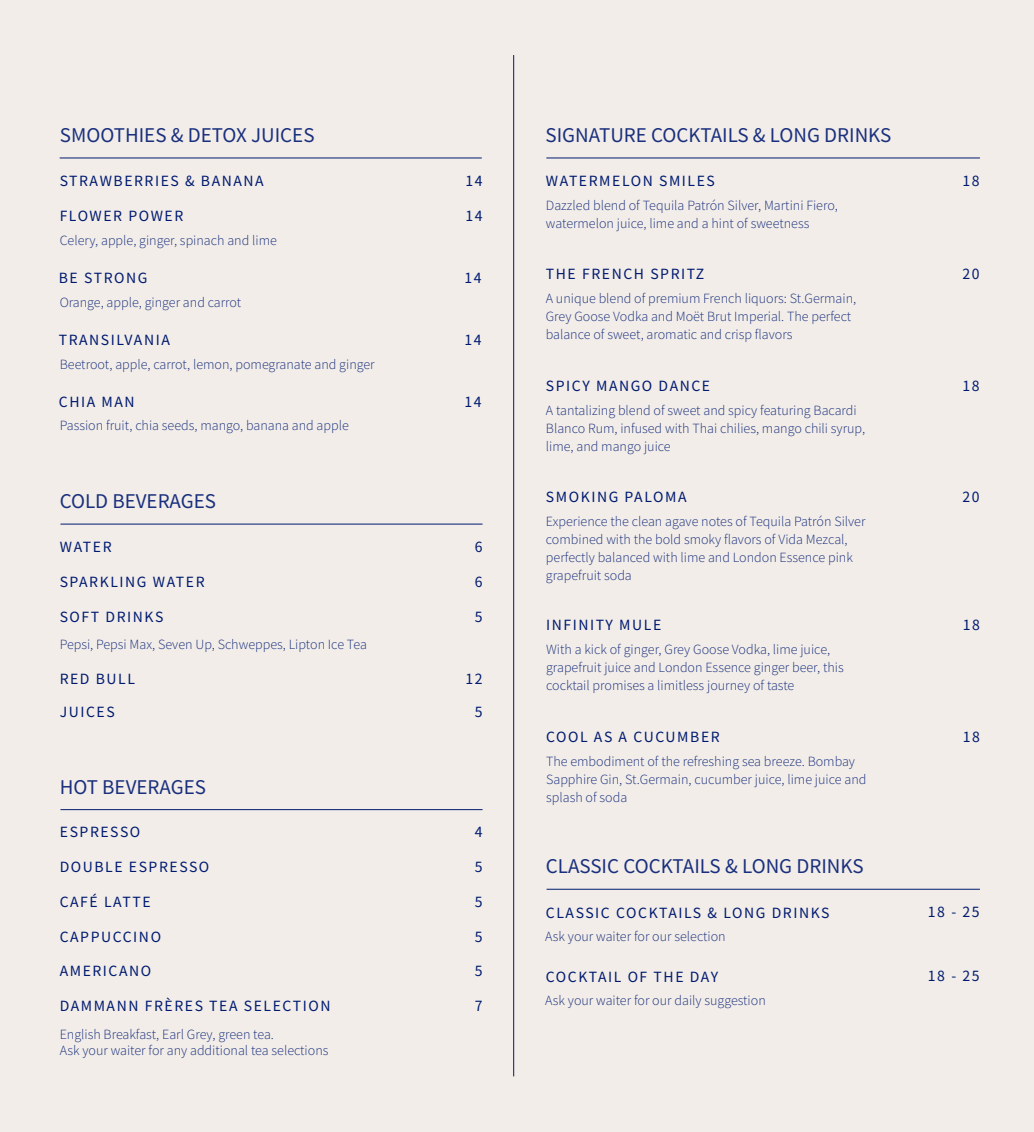
<style>
.page{position:relative;width:1034px;height:1132px;background:#fff}
.page>*{position:absolute;margin:0;border:0;box-sizing:border-box;transform-origin:0 0}
.t1{font:21px "Source Sans Pro";color:#1a307e}
.t2{font:15.6px "Source Sans Pro";letter-spacing:.1em;color:#001a70}
.t3{font:300 13.95px/18px "Source Sans Pro";color:#1a307e}
</style>
<div class="page">
<div style="left:0;top:0;width:1033px;height:1131px;background:#f2ede8"></div>
<hr style="left:513px;top:55px;width:1px;height:1020px;background:#001a70">
<hr style="left:60px;top:523px;width:422px;height:1px;background:#001a70">
<hr style="left:60px;top:158px;width:421px;height:1px;background:#001a70">
<hr style="left:60px;top:809px;width:422px;height:1px;background:#001a70">
<hr style="left:546px;top:158px;width:433px;height:1px;background:#001a70">
<hr style="left:546px;top:888px;width:433px;height:1px;background:#001a70">
<p class="t1" style="left:60px;top:122px;width:256px">SMOOTHIES &amp; DETOX JUICES</p>
<p class="t2" style="left:60px;top:171px;width:205px">STRAWBERRIES &amp; BANANA</p>
<p class="t2" style="left:465px;top:171px;width:19px">14</p>
<p class="t2" style="left:60px;top:206px;width:125px">FLOWER POWER</p>
<p class="t2" style="left:465px;top:206px;width:19px">14</p>
<p class="t3" style="left:60px;top:231px;width:219px">Celery, apple, ginger, spinach and lime</p>
<p class="t2" style="left:59px;top:267px;width:90px">BE STRONG</p>
<p class="t2" style="left:464px;top:267px;width:19px">14</p>
<p class="t3" style="left:60px;top:293px;width:183px">Orange, apple, ginger and carrot</p>
<p class="t2" style="left:59px;top:330px;width:112px">TRANSILVANIA</p>
<p class="t2" style="left:464px;top:330px;width:19px">14</p>
<p class="t3" style="left:60px;top:355px;width:316px">Beetroot, apple, carrot, lemon, pomegranate and ginger</p>
<p class="t2" style="left:59px;top:391px;width:77px">CHIA MAN</p>
<p class="t2" style="left:464px;top:391px;width:19px">14</p>
<p class="t3" style="left:60px;top:416px;width:290px">Passion fruit, chia seeds, mango, banana and apple</p>
<p class="t1" style="left:60px;top:487px;width:158px">COLD BEVERAGES</p>
<p class="t2" style="left:60px;top:536px;width:53px">WATER</p>
<p class="t2" style="left:474px;top:536px;width:9px">6</p>
<p class="t2" style="left:60px;top:571px;width:146px">SPARKLING WATER</p>
<p class="t2" style="left:60px;top:606px;width:105px">SOFT DRINKS</p>
<p class="t3" style="left:60px;top:635px;width:309px">Pepsi, Pepsi Max, Seven Up, Schweppes, Lipton Ice Tea</p>
<p class="t2" style="left:60px;top:668px;width:77px">RED BULL</p>
<p class="t2" style="left:60px;top:702px;width:57px">JUICES</p>
<p class="t2" style="left:474px;top:571px;width:9px">6</p>
<p class="t2" style="left:474px;top:606px;width:9px">5</p>
<p class="t2" style="left:465px;top:668px;width:19px">12</p>
<p class="t2" style="left:474px;top:702px;width:9px">5</p>
<p class="t1" style="left:60px;top:773px;width:148px">HOT BEVERAGES</p>
<p class="t2" style="left:60px;top:822px;width:82px">ESPRESSO</p>
<p class="t2" style="left:474px;top:822px;width:9px">4</p>
<p class="t2" style="left:60px;top:856px;width:151px">DOUBLE ESPRESSO</p>
<p class="t2" style="left:60px;top:891px;width:92px">CAFÉ LATTE</p>
<p class="t2" style="left:60px;top:926px;width:103px">CAPPUCCINO</p>
<p class="t2" style="left:60px;top:960px;width:93px">AMERICANO</p>
<p class="t2" style="left:474px;top:856px;width:9px">5</p>
<p class="t2" style="left:474px;top:891px;width:9px">5</p>
<p class="t2" style="left:474px;top:926px;width:9px">5</p>
<p class="t2" style="left:474px;top:960px;width:9px">5</p>
<p class="t2" style="left:60px;top:995px;width:272px">DAMMANN FRÈRES TEA SELECTION</p>
<p class="t2" style="left:474px;top:995px;width:9px">7</p>
<p class="t3" style="left:60px;top:1025px;width:270px;line-height:16.8px">English Breakfast, Earl Grey, green tea.<br>Ask your waiter for any additional tea selections</p>
<p class="t1" style="left:545px;top:122px;width:347px">SIGNATURE COCKTAILS &amp; LONG DRINKS</p>
<p class="t2" style="left:546px;top:171px;width:170px">WATERMELON SMILES</p>
<p class="t2" style="left:962px;top:170px;width:19px">18</p>
<p class="t3" style="left:546px;top:196px;width:293px">Dazzled blend of Tequila Patrón Silver, Martini Fiero, watermelon juice, lime and a hint of sweetness</p>
<p class="t2" style="left:546px;top:264px;width:160px">THE FRENCH SPRITZ</p>
<p class="t3" style="left:545px;top:289px;width:312px">A unique blend of premium French liquors: St.Germain,<br>Grey Goose Vodka and Moët Brut Imperial. The perfect balance of sweet, aromatic and crisp flavors</p>
<p class="t2" style="left:546px;top:376px;width:166px">SPICY MANGO DANCE</p>
<p class="t3" style="left:546px;top:401px;width:321px">A tantalizing blend of sweet and spicy featuring Bacardi<br>Blanco Rum, infused with Thai chilies, mango chili syrup, lime, and mango juice</p>
<p class="t2" style="left:962px;top:264px;width:19px">20</p>
<p class="t2" style="left:962px;top:376px;width:19px">18</p>
<p class="t2" style="left:546px;top:487px;width:142px">SMOKING PALOMA</p>
<p class="t3" style="left:546px;top:512px;width:321px">Experience the clean agave notes of Tequila Patrón Silver combined with the bold smoky flavors of Vida Mezcal, perfectly balanced with lime and London Essence pink grapefruit soda</p>
<p class="t2" style="left:546px;top:614px;width:117px">INFINITY MULE</p>
<p class="t3" style="left:546px;top:640px;width:299px">With a kick of ginger, Grey Goose Vodka, lime juice, grapefruit juice and London Essence ginger beer, this cocktail promises a limitless journey of taste</p>
<p class="t2" style="left:546px;top:727px;width:175px">COOL AS A CUCUMBER</p>
<p class="t3" style="left:546px;top:752px;width:322px">The embodiment of the refreshing sea breeze. Bombay<br>Sapphire Gin, St.Germain, cucumber juice, lime juice and splash of soda</p>
<p class="t1" style="left:545px;top:852px;width:319px">CLASSIC COCKTAILS &amp; LONG DRINKS</p>
<p class="t2" style="left:962px;top:487px;width:19px">20</p>
<p class="t2" style="left:962px;top:614px;width:19px">18</p>
<p class="t2" style="left:962px;top:727px;width:19px">18</p>
<p class="t2" style="left:545px;top:902px;width:285px">CLASSIC COCKTAILS &amp; LONG DRINKS</p>
<p class="t2" style="left:927px;top:901px;width:53px">18 - 25</p>
<p class="t3" style="left:545px;top:927px;width:182px">Ask your waiter for our selection</p>
<p class="t2" style="left:545px;top:966px;width:174px">COCKTAIL OF THE DAY</p>
<p class="t2" style="left:927px;top:965px;width:53px">18 - 25</p>
<p class="t3" style="left:545px;top:991px;width:222px">Ask your waiter for our daily suggestion</p>
</div>
